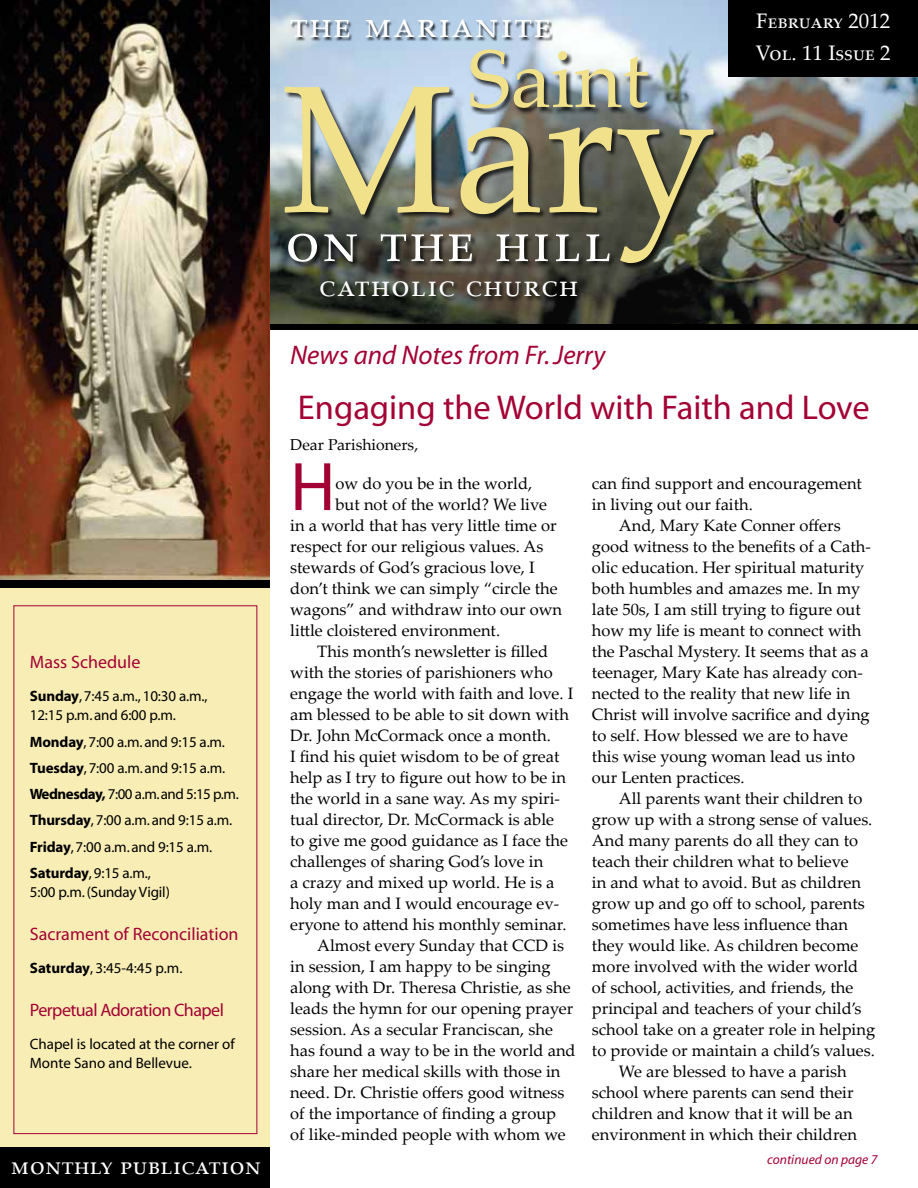
<style>
.page{position:relative;width:918px;height:1188px;background:#fff}
.page>*{position:absolute;margin:0;border:0;box-sizing:border-box;transform-origin:0 0}
.t1{font:181.8px "Palatino Linotype";color:#f2e18b}
.t2{font:81.45px "Palatino Linotype";color:#f2e18b}
.t3{font:69.3px "Myriad";color:#a30234}
.t4{font:58.5px "Palatino Linotype";color:#fff}
.t5{font:37.5px "Palatino Linotype";color:#fff}
.t6{font:34.5px "Myriad";color:#a30234}
.t7{font:31.5px "Palatino Linotype";color:#fff}
.t8{font:italic 27px "Myriad";color:#a30234}
.t9{font:25.5px "Palatino Linotype";color:#fff}
.t10{font:21px/32.4px "Palatino Linotype";color:#fff}
.t11{font:18px "Myriad";color:#a30234}
.t12{font:18px "Myriad";letter-spacing:-.03em;color:#a30234}
.t13{font:16.5px/21px "Palatino Linotype";color:#000}
.t14{font:15.75px "Palatino Linotype";color:#000}
.t15{font:15px/26.2px "Myriad";letter-spacing:-.005em;color:#000}
.t16{font:italic 13.5px "Myriad";color:#a30234}
.s1{font-weight:700}
</style>
<div class="page">
<img style="left:270px;top:0;width:648px;height:324px">
<div style="left:729px;top:0;width:189px;height:77px;background:#000"></div>
<div style="left:270px;top:324px;width:648px;height:6px;background:#000"></div>
<div style="left:285px;top:87px;width:435px;height:183px;background:#000;opacity:.75"></div>
<div style="left:470px;top:49px;width:185px;height:66px;background:#000;opacity:.75"></div>
<div style="left:288px;top:233px;width:328px;height:36px;background:#000;opacity:.75"></div>
<div style="left:319px;top:281px;width:264px;height:21px;background:#000;opacity:.75"></div>
<div style="left:292px;top:21px;width:262px;height:21px;background:#000;opacity:.75"></div>
<div style="left:0;top:580px;width:270px;height:608px;background:#f8edb5"></div>
<img style="left:0;top:0;width:270px;height:580px">
<div style="left:0;top:580px;width:270px;height:8px;background:#000"></div>
<div style="left:0;top:1148px;width:270px;height:40px;background:#000"></div>
<p class="t11" style="left:30px;top:653px;width:112px">Mass Schedule</p>
<p class="t15" style="left:30px;top:687px;width:179px;line-height:19.5px"><span class="s1">Sunday</span>, 7:45 a.m., 10:30 a.m.,<br>12:15 p.m. and 6:00 p.m.</p>
<p class="t15" style="left:30px;top:729px;width:210px"><span class="s1">Monday</span>, 7:00 a.m. and 9:15 a.m.<br><span class="s1">Tuesday</span>, 7:00 a.m. and 9:15 a.m.<br><span class="s1">Wednesday,</span> 7:00 a.m. and 5:15 p.m.<br><span class="s1">Thursday</span>, 7:00 a.m. and 9:15 a.m.<br><span class="s1">Friday</span>, 7:00 a.m. and 9:15 a.m.<br><span class="s1">Saturday</span>, 9:15 a.m.,</p>
<p class="t15" style="left:30px;top:880px;width:142px">5:00 p.m. (Sunday Vigil)</p>
<p class="t11" style="left:30px;top:925px;width:210px">Sacrament of Reconciliation</p>
<p class="t15" style="left:30px;top:956px;width:154px"><span class="s1">Saturday</span>, 3:45-4:45 p.m.</p>
<p class="t12" style="left:30px;top:1001px;width:196px">Perpetual Adoration Chapel</p>
<p class="t15" style="left:30px;top:1035px;width:206px;line-height:19.5px">Chapel is located at the corner of<br>Monte Sano and Bellevue.</p>
<h3 class="t9" style="left:11px;top:1147px;width:252px">monthly publication</h3>
<h3 class="t5" style="left:290px;top:-2px;width:263px">the marianite</h3>
<h2 class="t2" style="left:468px;top:21px;width:183px">Saint</h2>
<h1 class="t1" style="left:281px;top:21px;width:437px">Mary</h1>
<h3 class="t4" style="left:286px;top:200px;width:327px">on the hill</h3>
<h3 class="t7" style="left:320px;top:263px;width:260px">catholic church</h3>
<h3 class="t8" style="left:290px;top:341px;width:317px">News and Notes from Fr. Jerry</h3>
<p class="t10" style="left:756px;top:4px;width:136px">February 2012<br>Vol. 11 Issue 2</p>
<h3 class="t6" style="left:298px;top:390px;width:573px">Engaging the World with Faith and Love</h3>
<p class="t14" style="left:290px;top:433px;width:130px">Dear Parishioners,</p>
<h3 class="t3" style="left:290px;top:452px;width:47px">H</h3>
<p class="t13" style="left:335px;top:472px;width:198px">ow do you be in the world,</p>
<p class="t13" style="left:335px;top:493px;width:213px">but not of the world? We live</p>
<p class="t13" style="left:290px;top:514px;width:268px">in a world that has very little time or</p>
<p class="t13" style="left:290px;top:535px;width:255px">respect for our religious values. As</p>
<p class="t13" style="left:290px;top:556px;width:246px">stewards of God’s gracious love, I</p>
<p class="t13" style="left:290px;top:577px;width:269px">don’t think we can simply “circle the</p>
<p class="t13" style="left:290px;top:598px;width:273px">wagons” and withdraw into our own</p>
<p class="t13" style="left:290px;top:619px;width:211px">little cloistered environment.</p>
<p class="t13" style="left:317px;top:640px;width:233px">This month’s newsletter is filled</p>
<p class="t13" style="left:290px;top:661px;width:264px">with the stories of parishioners who</p>
<p class="t13" style="left:290px;top:682px;width:285px">engage the world with faith and love. I</p>
<p class="t13" style="left:290px;top:703px;width:280px">am blessed to be able to sit down with</p>
<p class="t13" style="left:290px;top:724px;width:262px">Dr. John McCormack once a month.</p>
<p class="t13" style="left:290px;top:745px;width:271px">I find his quiet wisdom to be of great</p>
<p class="t13" style="left:290px;top:766px;width:277px">help as I try to figure out how to be in</p>
<p class="t13" style="left:290px;top:787px;width:271px">the world in a sane way. As my spiri-</p>
<p class="t13" style="left:290px;top:808px;width:265px">tual director, Dr. McCormack is able</p>
<p class="t13" style="left:290px;top:829px;width:279px">to give me good guidance as I face the</p>
<p class="t13" style="left:290px;top:850px;width:255px">challenges of sharing God’s love in</p>
<p class="t13" style="left:290px;top:871px;width:266px">a crazy and mixed up world. He is a</p>
<p class="t13" style="left:290px;top:892px;width:270px">holy man and I would encourage ev-</p>
<p class="t13" style="left:290px;top:913px;width:278px">eryone to attend his monthly seminar.</p>
<p class="t13" style="left:317px;top:934px;width:249px">Almost every Sunday that CCD is</p>
<p class="t13" style="left:290px;top:955px;width:262px">in session, I am happy to be singing</p>
<p class="t13" style="left:290px;top:976px;width:282px">along with Dr. Theresa Christie, as she</p>
<p class="t13" style="left:290px;top:997px;width:285px">leads the hymn for our opening prayer</p>
<p class="t13" style="left:290px;top:1018px;width:264px">session. As a secular Franciscan, she</p>
<p class="t13" style="left:290px;top:1039px;width:287px">has found a way to be in the world and</p>
<p class="t13" style="left:290px;top:1060px;width:272px">share her medical skills with those in</p>
<p class="t13" style="left:290px;top:1081px;width:276px">need. Dr. Christie offers good witness</p>
<p class="t13" style="left:290px;top:1102px;width:267px">of the importance of finding a group</p>
<p class="t13" style="left:290px;top:1123px;width:277px">of like-minded people with whom we</p>
<p class="t13" style="left:592px;top:472px;width:272px">can find support and encouragement in living out our faith.</p>
<p class="t13" style="left:592px;top:514px;width:280px;text-indent:27px">And, Mary Kate Conner offers good witness to the benefits of a Cath&shy;olic education. Her spiritual maturity both humbles and amazes me. In my late 50s, I am still trying to figure out how my life is meant to connect with the Paschal Mystery. It seems that as a teenager, Mary Kate has already con&shy;nected to the reality that new life in Christ will involve sacrifice and dying to self. How blessed we are to have this wise young woman lead us into our Lenten practices.</p>
<p class="t13" style="left:619px;top:788px;width:245px">All parents want their children to</p>
<p class="t13" style="left:592px;top:809px;width:282px">grow up with a strong sense of values.</p>
<p class="t13" style="left:592px;top:830px;width:268px">And many parents do all they can to</p>
<p class="t13" style="left:592px;top:851px;width:258px">teach their children what to believe</p>
<p class="t13" style="left:592px;top:872px;width:271px">in and what to avoid. But as children</p>
<p class="t13" style="left:592px;top:893px;width:274px">grow up and go off to school, parents</p>
<p class="t13" style="left:592px;top:914px;width:258px">sometimes have less influence than</p>
<p class="t13" style="left:592px;top:935px;width:268px">they would like. As children become</p>
<p class="t13" style="left:592px;top:956px;width:268px">more involved with the wider world</p>
<p class="t13" style="left:592px;top:977px;width:263px">of school, activities, and friends, the</p>
<p class="t13" style="left:592px;top:998px;width:271px">principal and teachers of your child’s</p>
<p class="t13" style="left:592px;top:1019px;width:285px">school take on a greater role in helping</p>
<p class="t13" style="left:592px;top:1040px;width:285px">to provide or maintain a child’s values.</p>
<p class="t13" style="left:619px;top:1061px;width:229px">We are blessed to have a parish</p>
<p class="t13" style="left:592px;top:1082px;width:263px">school where parents can send their</p>
<p class="t13" style="left:592px;top:1103px;width:262px">children and know that it will be an</p>
<p class="t13" style="left:592px;top:1124px;width:267px">environment in which their children</p>
<p class="t16" style="left:767px;top:1153px;width:112px">continued on page 7</p>
</div>
